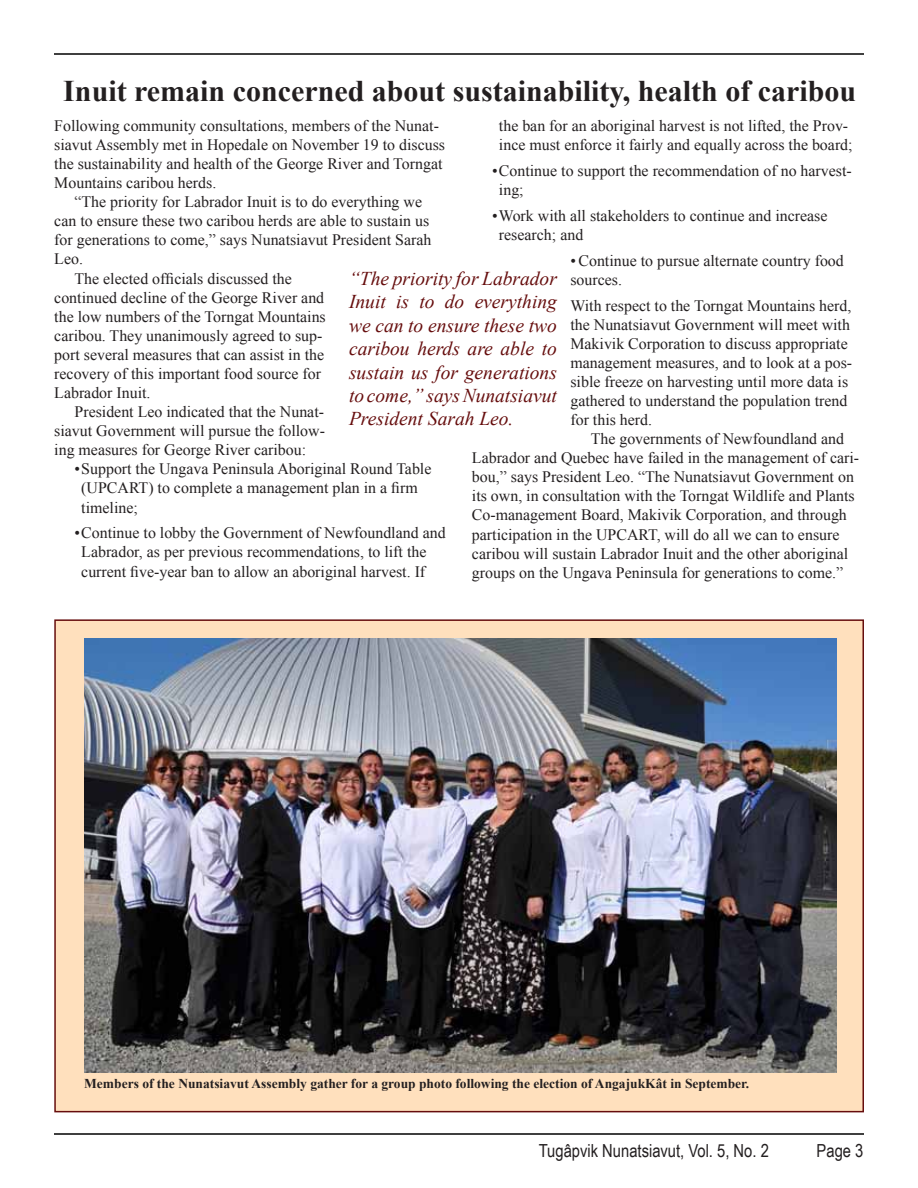
<style>
.page{position:relative;width:918px;height:1188px;background:#fff}
.page>*{position:absolute;margin:0;border:0;box-sizing:border-box;transform-origin:0 0}
.t1{font:700 30px "Times New Roman";color:#231f20}
.t2{font:italic 19.5px/23.4px "Times New Roman";color:#660d0d;text-align:justify}
.t3{font:18px "Arial Narrow";color:#231f20}
.t4{font:15.9px/19px "Times New Roman";color:#231f20}
.t5{font:700 13.5px "Times New Roman";color:#231f20}
</style>
<div class="page">
<div style="left:54px;top:619px;width:810px;height:493px;background:#ffe0bd;border:2px solid #660d0d"></div>
<hr style="left:54px;top:1133px;width:810px;height:2px;background:#000">
<hr style="left:54px;top:53px;width:810px;height:2px;background:#000">
<img style="left:84px;top:638px;width:753px;height:435px">
<h1 class="t1" style="left:63px;top:71px;width:794px">Inuit remain concerned about sustainability, health of caribou</h1>
<p class="t4" style="left:54px;top:116px;width:392px">Following community consultations, members of the Nunat&shy;siavut Assembly met in Hopedale on November 19 to discuss the sustainability and health of the George River and Torngat Mountains caribou herds.</p>
<p class="t4" style="left:75px;top:192px;width:349px">“The priority for Labrador Inuit is to do everything we</p>
<p class="t4" style="left:54px;top:211px;width:376px">can to ensure these two caribou herds are able to sustain us</p>
<p class="t4" style="left:54px;top:230px;width:379px">for generations to come,” says Nunatsiavut President Sarah</p>
<p class="t4" style="left:54px;top:249px;width:30px">Leo.</p>
<p class="t4" style="left:75px;top:268px;width:219px">The elected officials discussed the</p>
<p class="t4" style="left:54px;top:288px;width:271px">continued decline of the George River and</p>
<p class="t4" style="left:54px;top:307px;width:273px">the low numbers of the Torngat Mountains</p>
<p class="t4" style="left:54px;top:326px;width:270px">caribou. They unanimously agreed to sup-</p>
<p class="t4" style="left:54px;top:345px;width:271px">port several measures that can assist in the</p>
<p class="t4" style="left:54px;top:364px;width:268px">recovery of this important food source for</p>
<p class="t4" style="left:54px;top:383px;width:98px">Labrador Inuit.</p>
<p class="t4" style="left:75px;top:402px;width:251px">President Leo indicated that the Nunat-</p>
<p class="t4" style="left:54px;top:421px;width:272px">siavut Government will pursue the follow-</p>
<p class="t4" style="left:54px;top:440px;width:253px">ing measures for George River caribou:</p>
<p class="t4" style="left:81px;top:459px;width:352px;text-indent:-7px">•Support the Ungava Peninsula Aboriginal Round Table (UPCART) to complete a management plan in a firm timeline;</p>
<p class="t4" style="left:81px;top:523px;width:366px;text-indent:-7px">•Continue to lobby the Government of Newfoundland and<br>Labrador, as per previous recommendations, to lift the current five-year ban to allow an aboriginal harvest. If</p>
<p class="t4" style="left:499px;top:116px;width:355px">the ban for an aboriginal harvest is not lifted, the Prov&shy;ince must enforce it fairly and equally across the board;</p>
<p class="t4" style="left:499px;top:161px;width:354px;text-indent:-7px">•Continue to support the recommendation of no harvest&shy;ing;</p>
<p class="t4" style="left:499px;top:206px;width:330px;text-indent:-7px">•Work with all stakeholders to continue and increase research; and</p>
<p class="t4" style="left:570px;top:251px;width:275px">•Continue to pursue alternate country food sources.</p>
<p class="t4" style="left:570px;top:295px;width:283px">With respect to the Torngat Mountains herd, the Nunatsiavut Government will meet with Makivik Corporation to discuss appropriate management measures, and to look at a pos&shy;sible freeze on harvesting until more data is gathered to understand the population trend for this herd.</p>
<p class="t4" style="left:472px;top:429px;width:389px;text-indent:119px">The governments of Newfoundland and Labrador and Quebec have failed in the management of cari&shy;bou,” says President Leo. “The Nunatsiavut Government on its own, in consultation with the Torngat Wildlife and Plants Co-management Board, Makivik Corporation, and through participation in the UPCART, will do all we can to ensure caribou will sustain Labrador Inuit and the other aboriginal groups on the Ungava Peninsula for generations to come.”</p>
<p class="t2" style="left:349px;top:266px;width:209px">“The priority for Labrador Inuit is to do everything we can to ensure these two caribou herds are able to sustain us for generations to come,” says Nunatsiavut President Sarah Leo.</p>
<p class="t5" style="left:84px;top:1074px;width:667px">Members of the Nunatsiavut Assembly gather for a group photo following the election of AngajukKât in September.</p>
<p class="t3" style="left:539px;top:1137px;width:232px">Tugâpvik Nunatsiavut, Vol. 5, No. 2</p>
<p class="t3" style="left:817px;top:1137px;width:48px">Page 3</p>
</div>
